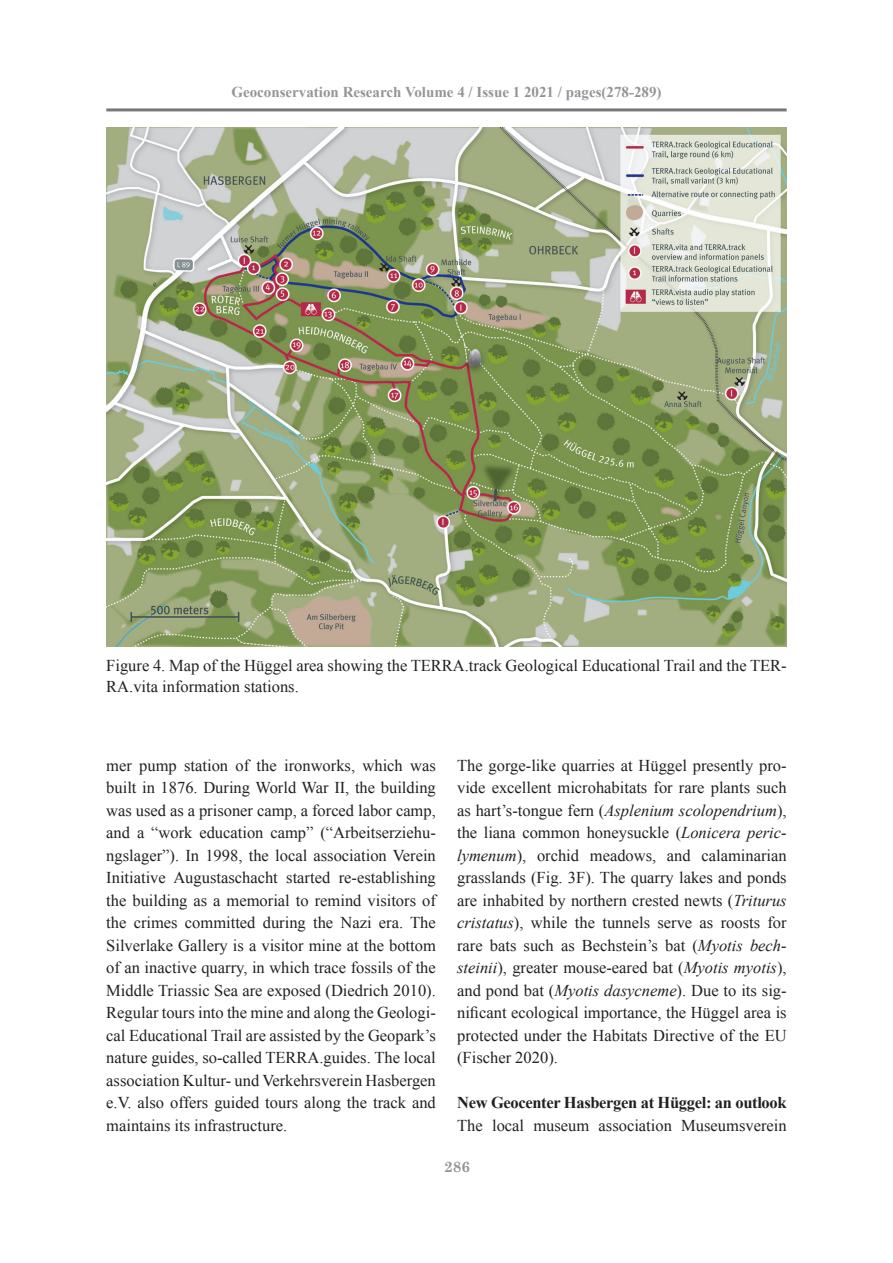
<style>
.page{position:relative;width:893px;height:1263px;background:#fff}
.page>*{position:absolute;margin:0;border:0;box-sizing:border-box;transform-origin:0 0}
.t1{font:16.5px/22.5px "Times New Roman";color:#231f20;text-align:justify}
.t2{font:700 16.5px "Times New Roman";letter-spacing:-.02em;color:#231f20}
.t3{font:700 15px "Times New Roman";color:#939598}
.t4{font:700 15px "Century Schoolbook";color:#939598}
.s1{font-style:italic}
</style>
<div class="page">
<hr style="left:106px;top:108px;width:681px;height:3px;background:#76787b">
<img style="left:106px;top:128px;width:681px;height:519px">
<p class="t3" style="left:231px;top:82px;width:432px">Geoconservation Research Volume 4 / Issue 1 2021 / pages(278-289)</p>
<p class="t1" style="left:106px;top:655px;width:682px;line-height:21px">Figure 4. Map of the Hüggel area showing the TERRA.track Geological Educational Trail and the TER-<br>RA.vita information stations.</p>
<p class="t1" style="left:106px;top:753px;width:331px">mer pump station of the ironworks, which was built in 1876. During World War II, the building was used as a prisoner camp, a forced labor camp, and a “work education camp” (“Arbeitserziehu&shy;ngslager”). In 1998, the local association Verein Initiative Augustaschacht started re-establishing the building as a memorial to remind visitors of the crimes committed during the Nazi era. The Silverlake Gallery is a visitor mine at the bottom of an inactive quarry, in which trace fossils of the Middle Triassic Sea are exposed (Diedrich 2010).<br>Regular tours into the mine and along the Geologi&shy;cal Educational Trail are assisted by the Geopark’s nature guides, so-called TERRA.guides. The local association Kultur- und Verkehrsverein Hasbergen e.V. also offers guided tours along the track and maintains its infrastructure.</p>
<p class="t1" style="left:457px;top:753px;width:331px">The gorge-like quarries at Hüggel presently pro&shy;vide excellent microhabitats for rare plants such as hart’s-tongue fern (<span class="s1">Asplenium scolopendrium</span>), the liana common honeysuckle (<span class="s1">Lonicera peric&shy;lymenum</span>), orchid meadows, and calaminarian grasslands (Fig. 3F). The quarry lakes and ponds are inhabited by northern crested newts (<span class="s1">Triturus cristatus</span>), while the tunnels serve as roosts for rare bats such as Bechstein’s bat (<span class="s1">Myotis bech&shy;steinii</span>), greater mouse-eared bat (<span class="s1">Myotis myotis</span>), and pond bat (<span class="s1">Myotis dasycneme</span>). Due to its sig&shy;nificant ecological importance, the Hüggel area is protected under the Habitats Directive of the EU (Fischer 2020).</p>
<p class="t2" style="left:457px;top:1091px;width:331px">New Geocenter Hasbergen at Hüggel: an outlook</p>
<p class="t1" style="left:457px;top:1113px;width:331px">The local museum association Museumsverein</p>
<p class="t4" style="left:444px;top:1155px;width:27px">286</p>
</div>
